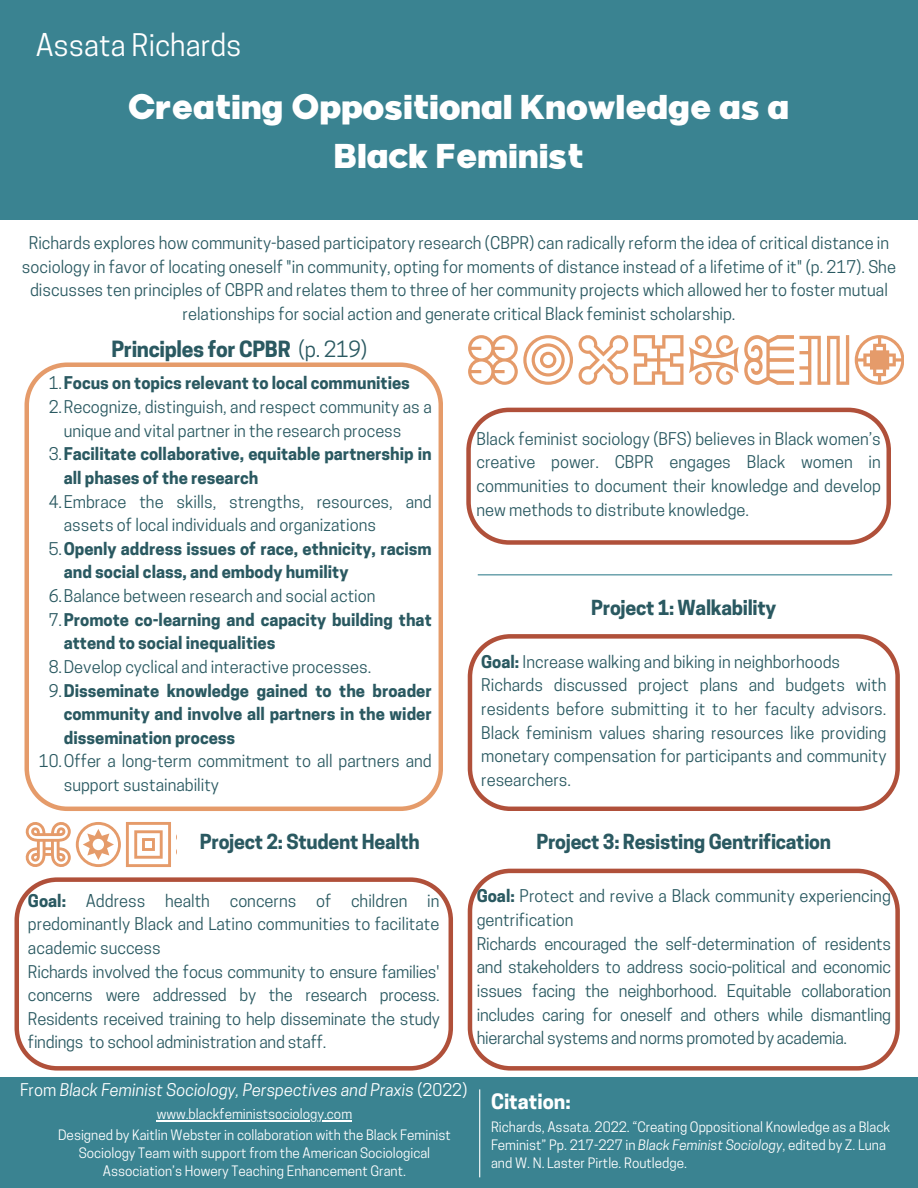
<style>
.page{position:relative;width:918px;height:1188px;background:#fff}
.page>*{position:absolute;margin:0;border:0;box-sizing:border-box;transform-origin:0 0}
.t1{font:35.1px/48.3px "Provicali";letter-spacing:.03em;color:#fff;text-align:center}
.t2{font:29.25px "Cooper Hewitt";color:#fff}
.t3{font:700 21px "Cooper Hewitt";letter-spacing:-.015em;color:#2a5961}
.t4{font:700 19.95px "Cooper Hewitt";color:#fff}
.t5{font:700 19.5px "Cooper Hewitt";letter-spacing:-.015em;color:#2a5961}
.t6{font:16.5px/23.7px "Cooper Hewitt";color:#2a5961}
.t7{font:700 16.5px "Cooper Hewitt";color:#2a5961}
.t8{font:italic 16.5px "Cooper Hewitt";color:#fff}
.t9{font:13.5px/18px "Cooper Hewitt";color:#fff}
.s1{font-weight:400}
.s2{font-weight:700}
.s3{font-style:normal}
.s4{font-style:italic}
</style>
<div class="page">
<div style="left:0;top:0;width:918px;height:220px;background:#3a8391"></div>
<div style="left:0;top:1078px;width:918px;height:110px;background:#3a8391"></div>
<hr style="left:479px;top:1089px;width:1px;height:88px;background:#fff">
<svg style="left:468px;top:335px;width:105px;height:50px"></svg>
<svg style="left:579px;top:335px;width:49px;height:50px"></svg>
<svg style="left:634px;top:335px;width:160px;height:50px"></svg>
<svg style="left:800px;top:335px;width:49px;height:50px"></svg>
<svg style="left:855px;top:335px;width:48px;height:50px"></svg>
<svg style="left:25px;top:362px;width:418px;height:449px"></svg>
<svg style="left:468px;top:634px;width:432px;height:177px"></svg>
<svg style="left:15px;top:877px;width:438px;height:194px"></svg>
<svg style="left:468px;top:869px;width:432px;height:202px"></svg>
<svg style="left:25px;top:822px;width:152px;height:45px"></svg>
<hr style="left:478px;top:574px;width:414px;height:1px;background:#3a8391">
<svg style="left:466px;top:408px;width:425px;height:137px"></svg>
<hr style="left:157px;top:1120px;width:195px;height:1px;background:#fff">
<h2 class="t2" style="left:36px;top:34px;width:207px">Assata Richards</h2>
<h1 class="t1" style="left:129px;top:83px;width:661px">Creating Oppositional Knowledge as a<br>Black Feminist</h1>
<p class="t6" style="left:22px;top:233px;width:876px;text-align:center">Richards explores how community-based participatory research (CBPR) can radically reform the idea of critical distance in sociology in favor of locating oneself "in community, opting for moments of distance instead of a lifetime of it" (p. 217). She discusses ten principles of CBPR and relates them to three of her community projects which allowed her to foster mutual relationships for social action and generate critical Black feminist scholarship.</p>
<h3 class="t3" style="left:111px;top:341px;width:257px">Principles for CPBR <span class="s1">(p. 219)</span></h3>
<p class="t7" style="left:49px;top:377px;width:363px"><span class="s1">1.</span>Focus on topics relevant to local communities</p>
<p class="t6" style="left:49px;top:397px;width:385px">2.Recognize, distinguish, and respect community as a</p>
<p class="t6" style="left:64px;top:421px;width:339px">unique and vital partner in the research process</p>
<p class="t7" style="left:49px;top:448px;width:385px"><span class="s1">3.</span>Facilitate collaborative, equitable partnership in</p>
<p class="t7" style="left:64px;top:472px;width:196px">all phases of the research</p>
<p class="t6" style="left:49px;top:492px;width:385px">4.Embrace the skills, strengths, resources, and</p>
<p class="t6" style="left:64px;top:515px;width:314px">assets of local individuals and organizations</p>
<p class="t7" style="left:49px;top:542px;width:385px"><span class="s1">5.</span>Openly address issues of race, ethnicity, racism</p>
<p class="t7" style="left:64px;top:566px;width:286px">and social class, and embody humility</p>
<p class="t6" style="left:49px;top:586px;width:328px">6.Balance between research and social action</p>
<p class="t7" style="left:49px;top:613px;width:385px"><span class="s1">7.</span>Promote co-learning and capacity building that</p>
<p class="t7" style="left:64px;top:637px;width:213px">attend to social inequalities</p>
<p class="t6" style="left:49px;top:657px;width:324px">8.Develop cyclical and interactive processes.</p>
<p class="t7" style="left:49px;top:684px;width:385px"><span class="s1">9.</span>Disseminate knowledge gained to the broader</p>
<p class="t7" style="left:64px;top:708px;width:370px">community and involve all partners in the wider</p>
<p class="t7" style="left:64px;top:731px;width:173px">dissemination process</p>
<p class="t6" style="left:64px;top:752px;width:370px;text-indent:-25px">10.Offer a long-term commitment to all partners and support sustainability</p>
<p class="t6" style="left:476px;top:429px;width:406px;text-align:justify">Black feminist sociology (BFS) believes in Black women’s creative power. CBPR engages Black women in communities to document their knowledge and develop new methods to distribute knowledge.</p>
<p class="t5" style="left:591px;top:600px;width:187px">Project 1: Walkability</p>
<p class="t6" style="left:481px;top:652px;width:407px"><span class="s2">Goal:</span> Increase walking and biking in neighborhoods Richards discussed project plans and budgets with residents before submitting it to her faculty advisors.<br>Black feminism values sharing resources like providing monetary compensation for participants and community researchers.</p>
<p class="t5" style="left:200px;top:834px;width:221px">Project 2: Student Health</p>
<h3 class="t5" style="left:536px;top:834px;width:296px">Project 3: Resisting Gentrification</h3>
<p class="t6" style="left:28px;top:891px;width:413px"><span class="s2">Goal:</span> Address health concerns of children in predominantly Black and Latino communities to facilitate academic success<br>Richards involved the focus community to ensure families' concerns were addressed by the research process.<br>Residents received training to help disseminate the study findings to school administration and staff.</p>
<p class="t6" style="left:477px;top:886px;width:416px"><span class="s2">Goal:</span> Protect and revive a Black community experiencing gentrification<br>Richards encouraged the self-determination of residents and stakeholders to address socio-political and economic issues facing the neighborhood. Equitable collaboration includes caring for oneself and others while dismantling hierarchal systems and norms promoted by academia.</p>
<h3 class="t8" style="left:20px;top:1084px;width:449px"><span class="s3">From</span> Black Feminist Sociology, Perspectives and Praxis <span class="s3">(2022)</span></h3>
<h3 class="t9" style="left:58px;top:1128px;width:394px;text-align:center">Designed by Kaitlin Webster in collaboration with the Black Feminist<br>Sociology Team with support from the American Sociological<br>Association’s Howery Teaching Enhancement Grant.</h3>
<h4 class="t9" style="left:157px;top:1106px;width:197px">www.blackfeministsociology.com</h4>
<p class="t4" style="left:491px;top:1094px;width:81px">Citation:</p>
<p class="t9" style="left:491px;top:1119px;width:401px">Richards, Assata. 2022. “Creating Oppositional Knowledge as a Black<br>Feminist” Pp. 217-227 in <span class="s4">Black Feminist Sociology</span>, edited by Z. Luna and W. N. Laster Pirtle. Routledge.</p>
</div>
